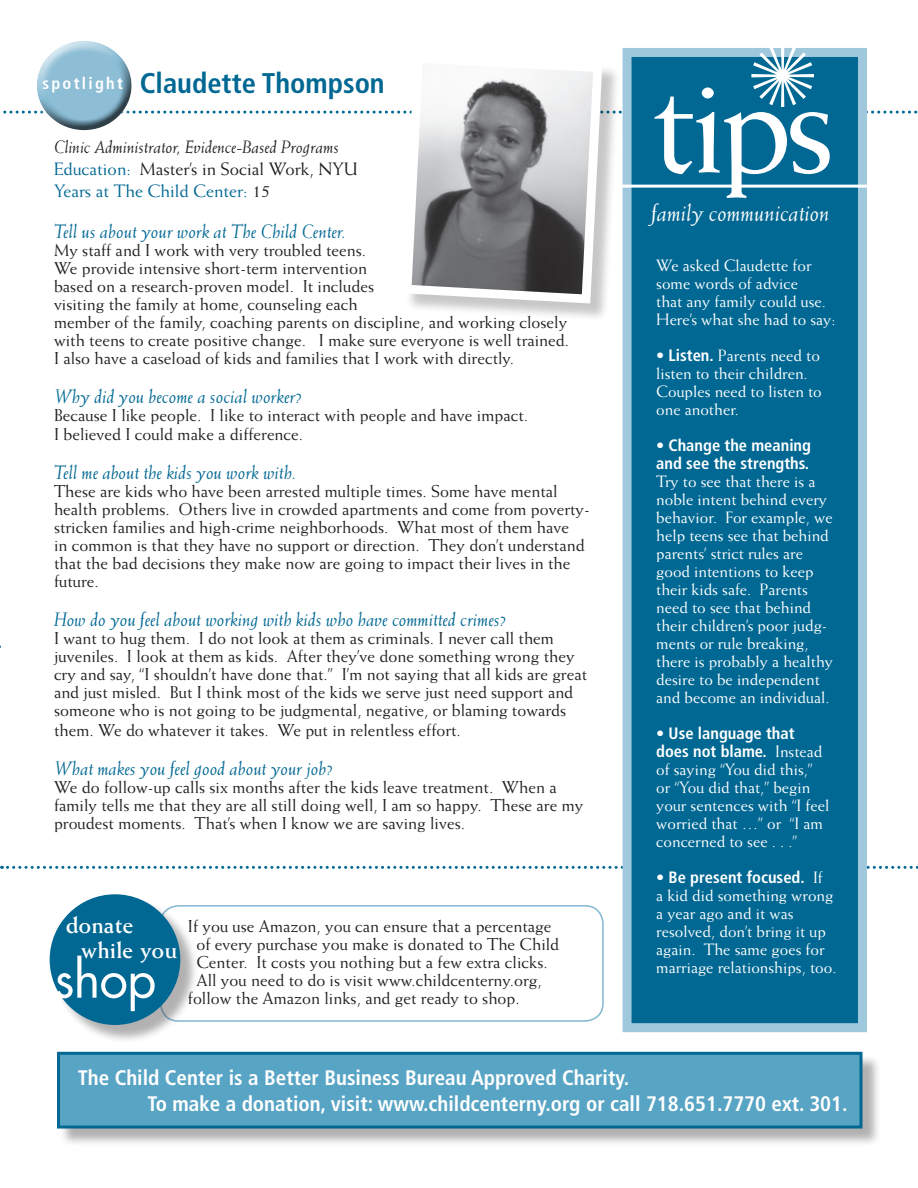
<style>
.page{position:relative;width:918px;height:1188px;background:#fff}
.page>*{position:absolute;margin:0;border:0;box-sizing:border-box;transform-origin:0 0}
.t1{font:144px "Weiss";color:#fff}
.t2{font:51px "Futura";color:#fff}
.t3{font:700 condensed 28.5px "Frutiger";color:#006893}
.t4{font:italic 24px "Weiss";color:#fff}
.t5{font:700 24px/25.5px "Weiss";color:#fff}
.t6{font:700 condensed 21px/25.2px "Frutiger";color:#fff}
.t7{font:italic 19.5px "Weiss";color:#006893}
.t8{font:italic 18px/21.6px "Weiss";color:#231f20}
.t9{font:17.25px/18px "Weiss";color:#231f20}
.t10{font:16.5px/18px "Weiss";color:#fff}
.t11{font:700 condensed 16.5px/18px "Frutiger";color:#fff}
.t12{font:700 condensed 16.5px "Frutiger";letter-spacing:.14em;color:#fff}
.s1{font-style:normal;color:#006893}
.s2{font-style:normal}
.s3{font-family:"Frutiger";font-weight:700;font-stretch:condensed}
.s4{font-family:"Weiss";font-weight:400;font-stretch:normal}
</style>
<div class="page">
<svg style="left:2px;top:866px;width:916px;height:3px"></svg>
<div style="left:623px;top:48px;width:244px;height:984px;background:#006893;border:9px solid #9fc8dd"></div>
<div style="left:59px;top:1054px;width:822px;height:93px;background:#231f20;opacity:.35"></div>
<div style="left:57px;top:1052px;width:805px;height:77px;background:#58a4c4;border:3px solid #006893"></div>
<div style="left:405px;top:56px;width:216px;height:266px;background:#231f20;opacity:.25"></div>
<svg style="left:405px;top:114px;width:197px;height:189px"></svg>
<img style="left:412px;top:114px;width:181px;height:180px">
<hr style="left:617px;top:185px;width:263px;height:3px;background:#fff">
<div style="left:35px;top:38px;width:99px;height:66px;background:#fff;opacity:.75"></div>
<div style="left:35px;top:55px;width:99px;height:76px;background:#231f20;opacity:.75"></div>
<div style="left:160px;top:905px;width:444px;height:117px;border:2px solid #82b7d2;border-radius:18px"></div>
<div style="left:52px;top:897px;width:147px;height:146px;background:#231f20;opacity:.35"></div>
<div style="left:50px;top:894px;width:130px;height:131px;background:#006893;border-radius:50%"></div>
<svg style="left:0;top:44px;width:918px;height:70px"></svg>
<p class="t12" style="left:42px;top:73px;width:82px">spotlight</p>
<h3 class="t3" style="left:140px;top:67px;width:246px">Claudette Thompson</h3>
<p class="t8" style="left:54px;top:136px;width:305px">Clinic Administrator, Evidence-Based Programs<br><span class="s1">Education:</span> <span class="s2">Master’s in Social Work, NYU<br></span><span class="s1">Years at The Child Center:</span> <span class="s2">15</span></p>
<p class="t7" style="left:54px;top:220px;width:294px">Tell us about your work at The Child Center.</p>
<p class="t9" style="left:54px;top:241px;width:517px">My staff and I work with very troubled teens.<br>We provide intensive short-term intervention<br>based on a research-proven model. It includes<br>visiting the family at home, counseling each<br>member of the family, coaching parents on discipline, and working closely with teens to create positive change. I make sure everyone is well trained.<br>I also have a caseload of kids and families that I work with directly.</p>
<p class="t7" style="left:54px;top:385px;width:250px">Why did you become a social worker?</p>
<p class="t9" style="left:54px;top:405px;width:476px;line-height:19.5px">Because I like people. I like to interact with people and have impact.<br>I believed I could make a difference.</p>
<p class="t7" style="left:54px;top:461px;width:244px">Tell me about the kids you work with.</p>
<p class="t9" style="left:54px;top:482px;width:538px">These are kids who have been arrested multiple times. Some have mental health problems. Others live in crowded apartments and come from poverty&shy;stricken families and high-crime neighborhoods. What most of them have<br>in common is that they have no support or direction. They don’t understand that the bad decisions they make now are going to impact their lives in the future.</p>
<p class="t7" style="left:54px;top:608px;width:454px">How do you feel about working with kids who have committed crimes?</p>
<p class="t9" style="left:54px;top:629px;width:535px">I want to hug them. I do not look at them as criminals. I never call them juveniles. I look at them as kids. After they’ve done something wrong they cry and say, “I shouldn’t have done that.” I’m not saying that all kids are great and just misled. But I think most of the kids we serve just need support and someone who is not going to be judgmental, negative, or blaming towards them. We do whatever it takes. We put in relentless effort.</p>
<p class="t7" style="left:54px;top:757px;width:281px">What makes you feel good about your job?</p>
<p class="t9" style="left:54px;top:778px;width:531px">We do follow-up calls six months after the kids leave treatment. When a family tells me that they are all still doing well, I am so happy. These are my proudest moments. That’s when I know we are saving lives.</p>
<h3 class="t5" style="left:81px;top:911px;width:98px;text-indent:-15px">donate while you</h3>
<h2 class="t2" style="left:54px;top:944px;width:104px">shop</h2>
<p class="t9" style="left:188px;top:917px;width:365px">If you use Amazon, you can ensure that a percentage</p>
<p class="t9" style="left:197px;top:934px;width:364px">of every purchase you make is donated to The Child</p>
<p class="t9" style="left:197px;top:952px;width:353px">Center. It costs you nothing but a few extra clicks.</p>
<p class="t9" style="left:197px;top:970px;width:347px">All you need to do is visit www.childcenterny.org,</p>
<p class="t9" style="left:188px;top:988px;width:333px">follow the Amazon links, and get ready to shop.</p>
<h1 class="t1" style="left:650px;top:39px;width:187px">tips</h1>
<h3 class="t4" style="left:652px;top:199px;width:180px">family communication</h3>
<p class="t10" style="left:656px;top:256px;width:181px">We asked Claudette for some words of advice<br>that any family could use.<br>Here’s what she had to say:</p>
<p class="t10" style="left:656px;top:346px;width:167px">• <span class="s3">Listen.</span> Parents need to listen to their children.<br>Couples need to listen to one another.</p>
<p class="t11" style="left:656px;top:436px;width:156px"><span class="s4">•</span> Change the meaning and see the strengths.</p>
<p class="t10" style="left:656px;top:472px;width:178px">Try to see that there is a noble intent behind every behavior. For example, we help teens see that behind parents’ strict rules are good intentions to keep their kids safe. Parents need to see that behind their children’s poor judg&shy;ments or rule breaking, there is probably a healthy desire to be independent and become an individual.</p>
<p class="t11" style="left:656px;top:724px;width:168px"><span class="s4">•</span> Use language that does not blame. <span class="s4">Instead</span></p>
<p class="t10" style="left:656px;top:760px;width:175px">of saying “You did this,” or “You did that,” begin your sentences with “I feel worried that …” or “I am concerned to see . . .”</p>
<p class="t11" style="left:656px;top:868px;width:168px"><span class="s4">•</span> Be present focused. <span class="s4">If</span></p>
<p class="t10" style="left:656px;top:886px;width:182px">a kid did something wrong a year ago and it was resolved, don’t bring it up again. The same goes for marriage relationships, too.</p>
<p class="t6" style="left:148px;top:1066px;width:701px;text-indent:-70px">The Child Center is a Better Business Bureau Approved Charity.<br>To make a donation, visit: www.childcenterny.org or call 718.651.7770 ext. 301.</p>
</div>
